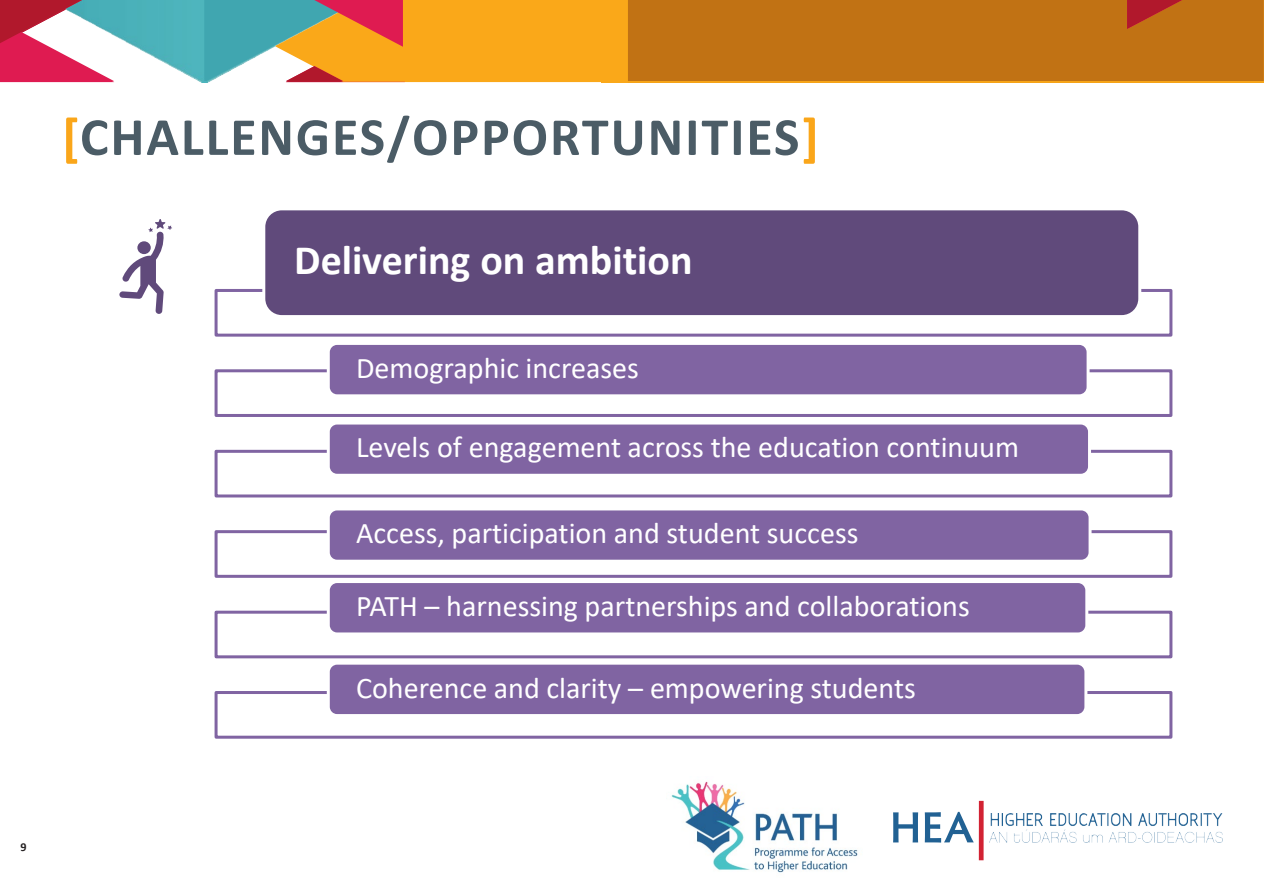
<style>
.page{position:relative;width:1264px;height:894px;background:#fff}
.page>*{position:absolute;margin:0;border:0;box-sizing:border-box;transform-origin:0 0}
.t1{font:700 54px "Calibri";letter-spacing:.035em;color:#4b5c66}
.t2{font:700 42px "Calibri";color:#fff}
.t3{font:30px "Calibri";color:#fff}
.t4{font:700 12px "Calibri";color:#231f20}
.s1{color:#faa61a}
</style>
<div class="page">
<div style="left:627px;top:0;width:636px;height:81px;background:#c17214"></div>
<svg style="left:1126px;top:0;width:137px;height:30px;background:#be6018"></svg>
<img style="left:114px;top:0;width:90px;height:81px">
<svg style="left:204px;top:0;width:411px;height:82px;background:#d4a146"></svg>
<svg style="left:0;top:0;width:114px;height:82px"></svg>
<img style="left:989px;top:813px;width:233px;height:28px">
<svg style="left:893px;top:812px;width:24px;height:30px"></svg>
<svg style="left:924px;top:811px;width:49px;height:31px"></svg>
<div style="left:978px;top:800px;width:5px;height:60px;background:#d22233"></div>
<img style="left:671px;top:781px;width:187px;height:92px">
<div style="left:214px;top:289px;width:958px;height:47px;border:3px solid #8064a2"></div>
<div style="left:264px;top:209px;width:875px;height:107px;background:#604a7b;border-radius:18px"></div>
<div style="left:262px;top:207px;width:878px;height:111px;border:3px solid #fff;border-radius:18px"></div>
<div style="left:214px;top:369px;width:958px;height:48px;border:3px solid #8064a2"></div>
<div style="left:327px;top:342px;width:762px;height:55px;background:#8064a2;border:3px solid #fff;border-radius:9px"></div>
<div style="left:214px;top:449px;width:958px;height:48px;border:3px solid #8064a2"></div>
<div style="left:327px;top:421px;width:763px;height:55px;background:#8064a2;border:3px solid #fff;border-radius:9px"></div>
<div style="left:214px;top:530px;width:958px;height:47px;border:3px solid #8064a2"></div>
<div style="left:327px;top:507px;width:764px;height:55px;background:#8064a2;border:3px solid #fff;border-radius:9px"></div>
<div style="left:214px;top:610px;width:958px;height:48px;border:3px solid #8064a2"></div>
<div style="left:328px;top:581px;width:758px;height:53px;background:#8064a2;border-radius:9px"></div>
<div style="left:327px;top:580px;width:761px;height:55px;border:3px solid #fff;border-radius:9px"></div>
<div style="left:214px;top:691px;width:958px;height:47px;border:3px solid #8064a2"></div>
<div style="left:327px;top:661px;width:760px;height:56px;background:#8064a2;border:3px solid #fff;border-radius:9px"></div>
<svg style="left:119px;top:219px;width:53px;height:95px"></svg>
<div style="left:137px;top:241px;width:14px;height:13px;background:#604a7b;border-radius:50%"></div>
<h2 class="t1" style="left:62px;top:99px;width:758px"><span class="s1">[</span>CHALLENGES/OPPORTUNITIES<span class="s1">]</span></h2>
<p class="t2" style="left:294px;top:231px;width:400px">Delivering on ambition</p>
<p class="t3" style="left:356px;top:347px;width:284px">Demographic increases</p>
<p class="t3" style="left:356px;top:426px;width:664px">Levels of engagement across the education continuum</p>
<p class="t3" style="left:356px;top:512px;width:504px">Access, participation and student success</p>
<p class="t3" style="left:356px;top:585px;width:615px">PATH – harnessing partnerships and collaborations</p>
<p class="t3" style="left:356px;top:666px;width:561px">Coherence and clarity – empowering students</p>
<p class="t4" style="left:20px;top:838px;width:8px">9</p>
</div>
